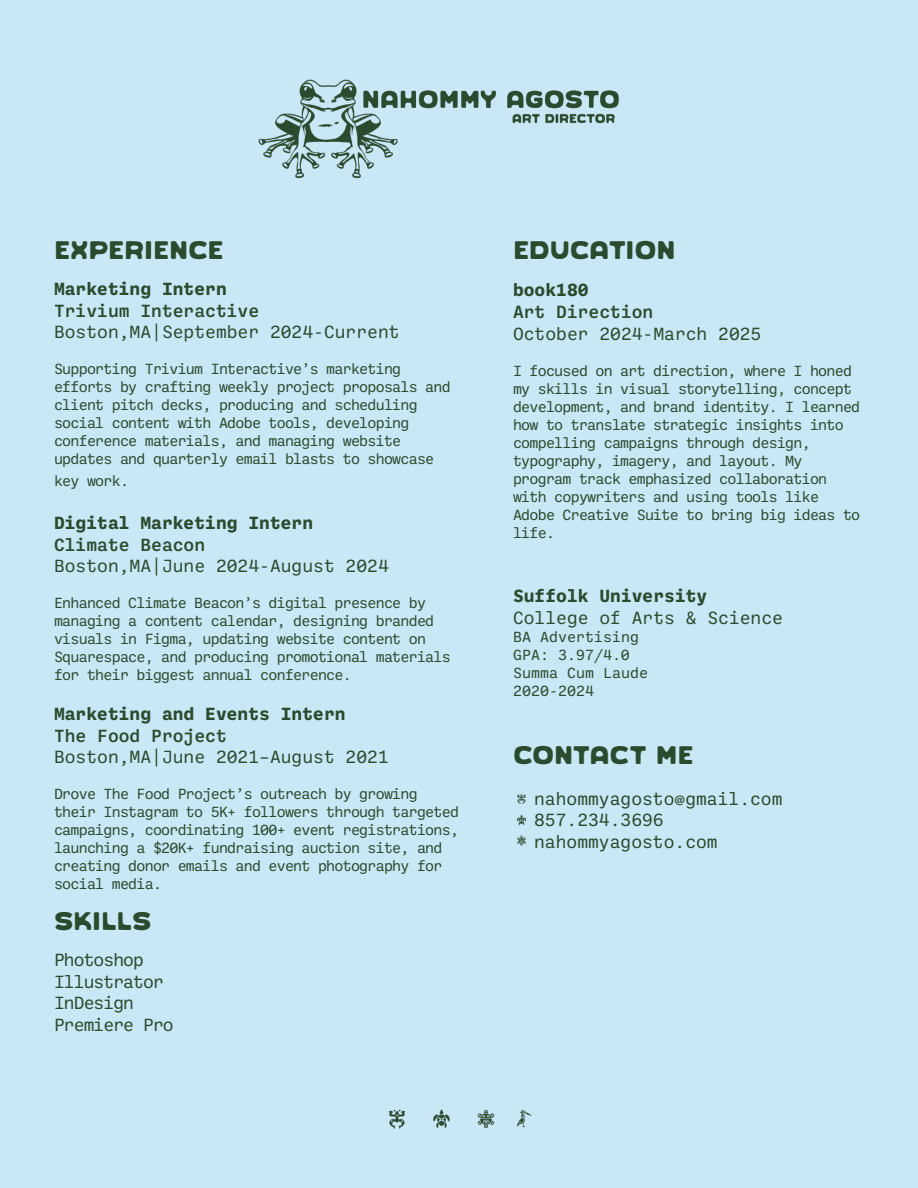
<style>
.page{position:relative;width:918px;height:1188px;background:#cae7f6}
.page>*{position:absolute;margin:0;border:0;box-sizing:border-box;transform-origin:0 0}
.t1{font:25.5px "Vaquero";letter-spacing:-.01em;color:#2b4b2e}
.t2{font:18px "Ballinger Mono";color:#2b4b2e}
.t3{font:700 18px "Ballinger Mono";color:#2b4b2e}
.t4{font:500 18px "Ballinger Mono";color:#2b4b2e}
.t5{font:18px "Ballinger Mono";letter-spacing:-.05em;color:#2b4b2e}
.t6{font:15px/18px "Ballinger Mono";letter-spacing:-.05em;color:#2b4b2e}
.t7{font:15px "Ballinger Mono";color:#2b4b2e}
</style>
<div class="page">
<img style="left:258px;top:79px;width:361px;height:100px">
<img style="left:517px;top:794px;width:9px;height:10px">
<img style="left:517px;top:814px;width:9px;height:12px">
<img style="left:517px;top:835px;width:9px;height:11px">
<img style="left:388px;top:1109px;width:18px;height:20px">
<img style="left:433px;top:1109px;width:17px;height:19px">
<img style="left:477px;top:1109px;width:18px;height:20px">
<img style="left:516px;top:1110px;width:16px;height:18px">
<p class="t1" style="left:54px;top:233px;width:168px">EXPERIENCE</p>
<p class="t3" style="left:54px;top:279px;width:174px">Marketing Intern</p>
<p class="t4" style="left:54px;top:301px;width:207px">Trivium Interactive</p>
<p class="t2" style="left:54px;top:322px;width:347px">Boston,MA|September 2024-Current</p>
<p class="t6" style="left:54px;top:360px;width:398px">Supporting Trivium Interactive’s marketing efforts by crafting weekly project proposals and client pitch decks, producing and scheduling social content with Adobe tools, developing conference materials, and managing website updates and quarterly email blasts to showcase</p>
<p class="t6" style="left:54px;top:472px;width:76px">key work.</p>
<p class="t3" style="left:54px;top:513px;width:261px">Digital Marketing Intern</p>
<p class="t4" style="left:54px;top:535px;width:153px">Climate Beacon</p>
<p class="t2" style="left:54px;top:556px;width:336px">Boston,MA|June 2024-August 2024</p>
<p class="t6" style="left:54px;top:594px;width:398px">Enhanced Climate Beacon’s digital presence by managing a content calendar, designing branded visuals in Figma, updating website content on Squarespace, and producing promotional materials for their biggest annual conference.</p>
<p class="t3" style="left:54px;top:704px;width:293px">Marketing and Events Intern</p>
<p class="t4" style="left:54px;top:725px;width:174px">The Food Project</p>
<p class="t2" style="left:54px;top:747px;width:336px">Boston,MA|June 2021–August 2021</p>
<p class="t6" style="left:54px;top:785px;width:407px">Drove The Food Project’s outreach by growing their Instagram to 5K+ followers through targeted campaigns, coordinating 100+ event registrations, launching a $20K+ fundraising auction site, and creating donor emails and event photography for social media.</p>
<p class="t1" style="left:54px;top:904px;width:97px">SKILLS</p>
<p class="t5" style="left:54px;top:950px;width:92px">Photoshop</p>
<p class="t5" style="left:54px;top:972px;width:111px">Illustrator</p>
<p class="t5" style="left:54px;top:993px;width:82px">InDesign</p>
<p class="t5" style="left:54px;top:1015px;width:121px">Premiere Pro</p>
<p class="t1" style="left:513px;top:233px;width:164px">EDUCATION</p>
<p class="t3" style="left:513px;top:280px;width:77px">book180</p>
<p class="t4" style="left:513px;top:302px;width:142px">Art Direction</p>
<p class="t2" style="left:513px;top:324px;width:250px">October 2024-March 2025</p>
<p class="t6" style="left:513px;top:362px;width:349px">I focused on art direction, where I honed my skills in visual storytelling, concept development, and brand identity. I learned how to translate strategic insights into</p>
<p class="t6" style="left:513px;top:434px;width:349px">compelling campaigns through design, typography, imagery, and layout. My program track emphasized collaboration with copywriters and using tools like Adobe Creative Suite to bring big ideas to life.</p>
<p class="t3" style="left:513px;top:586px;width:196px">Suffolk University</p>
<p class="t2" style="left:513px;top:608px;width:272px">College of Arts &amp; Science</p>
<p class="t7" style="left:513px;top:629px;width:127px">BA Advertising</p>
<p class="t6" style="left:513px;top:646px;width:118px">GPA: 3.97/4.0</p>
<p class="t7" style="left:513px;top:665px;width:136px">Summa Cum Laude</p>
<p class="t7" style="left:513px;top:683px;width:82px">2020-2024</p>
<p class="t1" style="left:513px;top:738px;width:179px">CONTACT ME</p>
<p class="t2" style="left:534px;top:788px;width:250px">nahommyagosto@gmail.com</p>
<p class="t2" style="left:534px;top:810px;width:131px">857.234.3696</p>
<p class="t2" style="left:534px;top:832px;width:185px">nahommyagosto.com</p>
</div>
